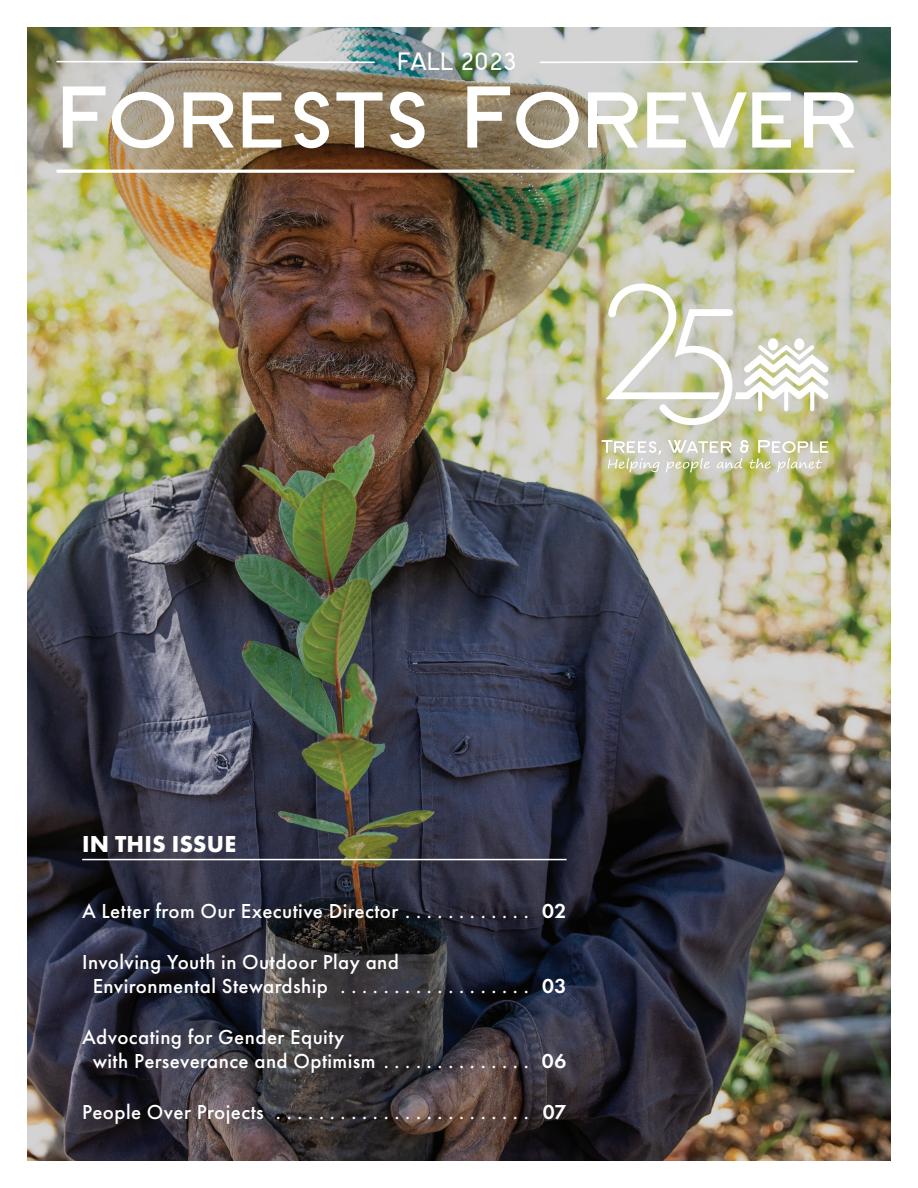
<style>
.page{position:relative;width:918px;height:1188px;background:#fff}
.page>*{position:absolute;margin:0;border:0;box-sizing:border-box;transform-origin:0 0}
.t1{font:700 89.7px "SF New Republic SC";color:#fff;scale:1.1 1}
.t2{font:26.1px "SF New Republic SC";color:#fff}
.In_This_Issue{font:700 24px "Futura PT";letter-spacing:.01em;color:#fff}
.Maste_Copy{font:500 21px/24px "Futura PT";letter-spacing:.02em;color:#fff}
.s1{font-weight:600}
</style>
<div class="page">
<img style="left:27px;top:27px;width:864px;height:1134px">
<svg style="left:55px;top:60px;width:321px;height:4px"></svg>
<svg style="left:538px;top:60px;width:321px;height:4px"></svg>
<hr style="left:57px;top:170px;width:797px;height:3px;background:#fff">
<svg style="left:606px;top:284px;width:222px;height:141px"></svg>
<svg style="left:602px;top:440px;width:226px;height:32px;background:#d1d2b7"></svg>
<hr style="left:82px;top:859px;width:485px;height:1px;background:#fff">
<p class="t2" style="left:397px;top:47px;width:122px">FALL 2023</p>
<p class="t1" style="left:55px;top:69px;width:730px">Forests Forever</p>
<p class="In_This_Issue" style="left:82px;top:829px;width:155px">IN THIS ISSUE</p>
<p class="Maste_Copy" style="left:82px;top:899px;width:486px">A Letter from Our Executive Director . . . . . . . . . . . . <span class="s1">02</span></p>
<p class="Maste_Copy" style="left:93px;top:950px;width:475px;text-indent:-11px">Involving Youth in Outdoor Play and<br>Environmental Stewardship . . . . . . . . . . . . . . . . . . <span class="s1">03</span></p>
<p class="Maste_Copy" style="left:93px;top:1025px;width:475px;text-indent:-11px">Advocating for Gender Equity<br>with Perseverance and Optimism . . . . . . . . . . . . . . <span class="s1">06</span></p>
<p class="Maste_Copy" style="left:82px;top:1100px;width:486px">People Over Projects . . . . . . . . . . . . . . . . . . . . . . . . <span class="s1">07</span></p>
</div>
